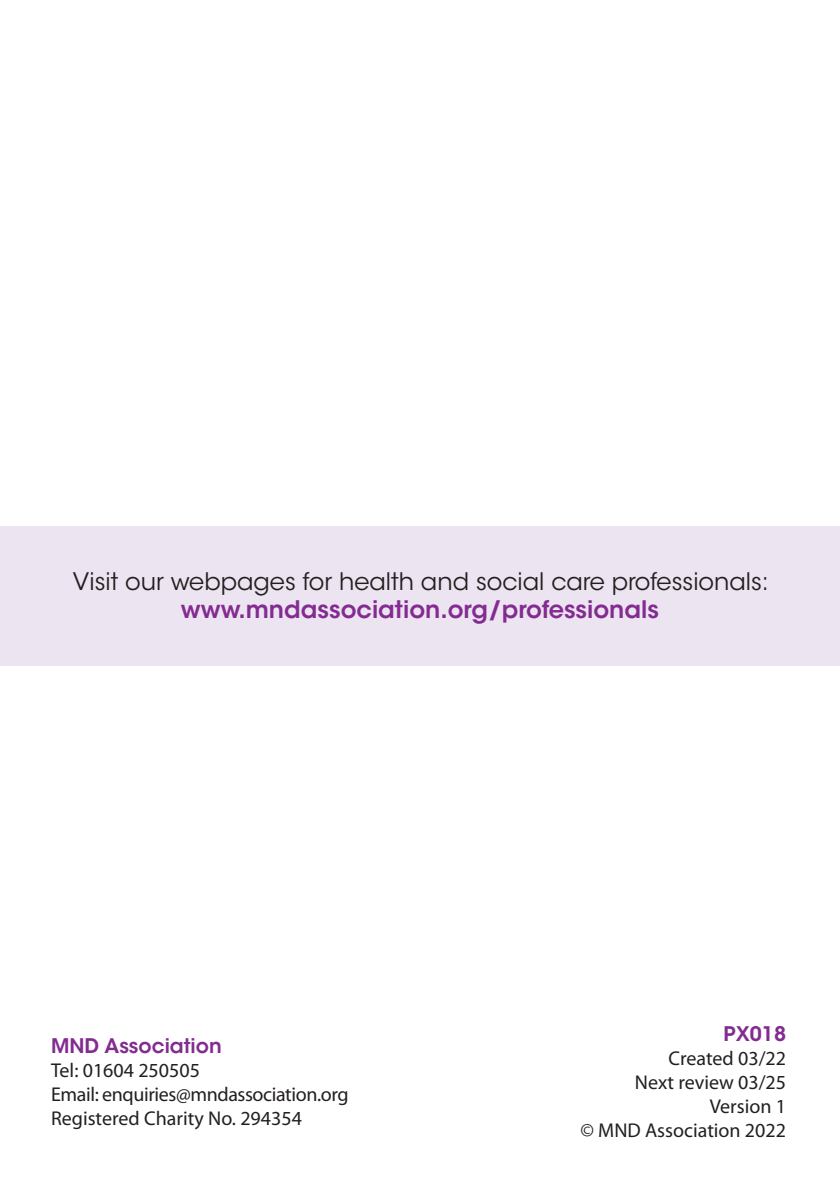
<style>
.page{position:relative;width:840px;height:1191px;background:#fff}
.page>*{position:absolute;margin:0;border:0;box-sizing:border-box;transform-origin:0 0}
.Body{font:24px/28px "ITC Avant Garde Std";color:#231f20;text-align:center}
.Body-2{font:20px/24px "Myriad Pro";color:#231f20}
.Body-3{font:600 20px "ITC Avant Garde Std";color:#832b91}
.s1{font-weight:600;color:#832b91}
.s2{font-family:"ITC Avant Garde Std";font-weight:600;color:#832b91}
</style>
<div class="page">
<div style="left:0;top:526px;width:839px;height:139px;background:#ece4f0"></div>
<p class="Body" style="left:73px;top:568px;width:697px">Visit our webpages for health and social care professionals: <span class="s1">www.mndassociation.org/professionals</span></p>
<p class="Body-3" style="left:51px;top:1033px;width:172px">MND Association</p>
<p class="Body-2" style="left:51px;top:1058px;width:299px">Tel: 01604 250505<br>Email: enquiries@mndassociation.org<br>Registered Charity No. 294354</p>
<p class="Body-2" style="left:580px;top:1022px;width:207px;text-align:right"><span class="s2">PX018<br></span>Created 03/22<br>Next review 03/25<br>Version 1<br>© MND Association 2022</p>
</div>
